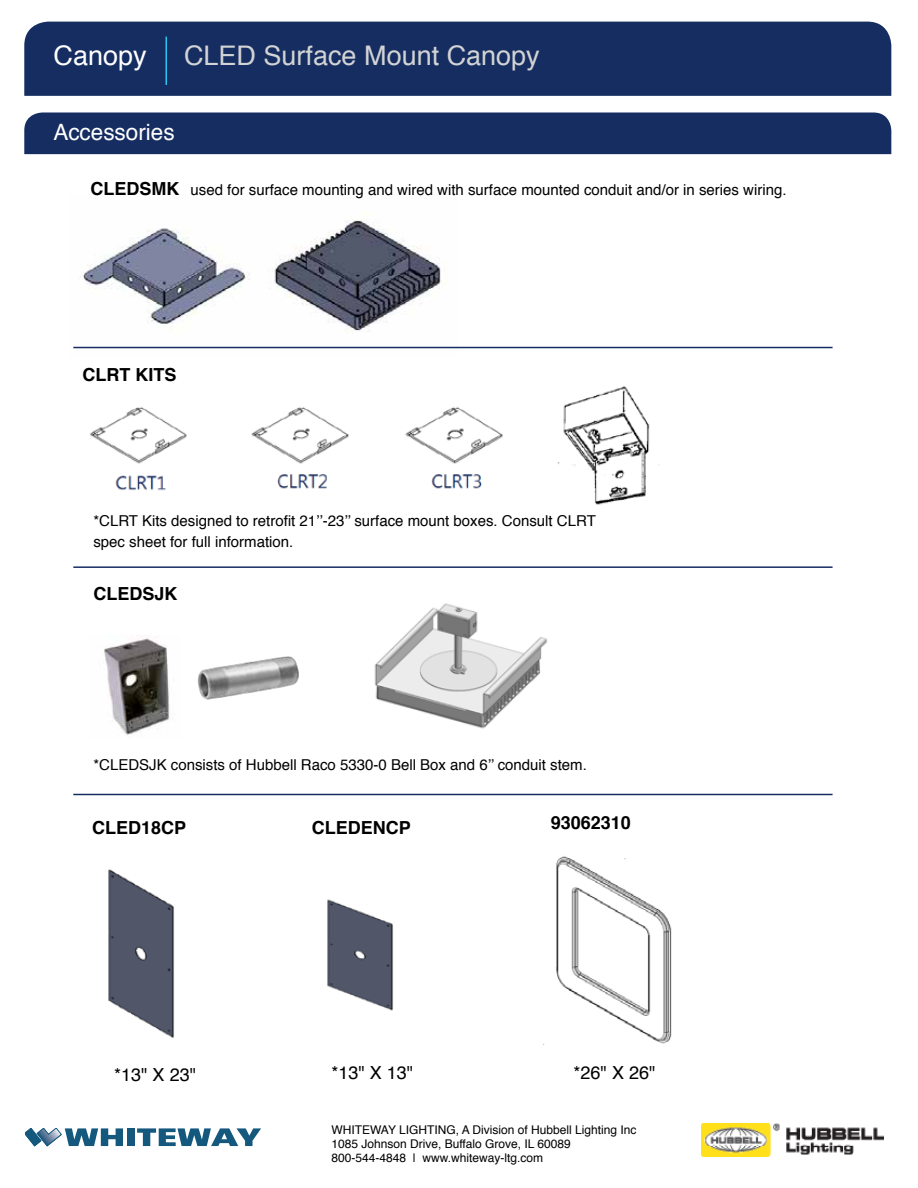
<style>
.page{position:relative;width:918px;height:1188px;background:#fff}
.page>*{position:absolute;margin:0;border:0;box-sizing:border-box;transform-origin:0 0}
.t1{font:27px "Helvetica";color:#d1d3d4}
.t2{font:27px "Helvetica";color:#fff}
.t3{font:22.5px "Helvetica";color:#fff}
.t4{font:700 18px "Helvetica";color:#000}
.t5{font:18px "Helvetica";color:#000}
.t6{font:15px/21.6px "Helvetica";color:#000}
.t7{font:12px/14.4px "Helvetica";color:#000}
</style>
<div class="page">
<div style="left:24px;top:22px;width:867px;height:74px;background:#162d61"></div>
<hr style="left:165px;top:37px;width:2px;height:48px;background:#2ac5f4">
<svg style="left:25px;top:1128px;width:98px;height:18px"></svg>
<div style="left:127px;top:1128px;width:8px;height:18px;background:#14587d"></div>
<svg style="left:137px;top:1128px;width:124px;height:18px"></svg>
<img style="left:701px;top:1124px;width:183px;height:32px">
<div style="left:24px;top:112px;width:867px;height:42px;background:#162d61"></div>
<img style="left:73px;top:212px;width:385px;height:137px">
<img style="left:89px;top:407px;width:414px;height:84px">
<img style="left:557px;top:386px;width:102px;height:119px">
<img style="left:104px;top:635px;width:66px;height:100px">
<img style="left:197px;top:656px;width:102px;height:44px">
<img style="left:108px;top:869px;width:66px;height:169px">
<img style="left:327px;top:899px;width:66px;height:112px">
<img style="left:556px;top:856px;width:116px;height:188px">
<img style="left:374px;top:603px;width:174px;height:126px">
<hr style="left:73px;top:347px;width:760px;height:1px;background:#162d61">
<hr style="left:73px;top:566px;width:760px;height:2px;background:#162d61">
<hr style="left:73px;top:794px;width:760px;height:1px;background:#162d61">
<h1 class="t2" style="left:54px;top:35px;width:95px">Canopy</h1>
<h1 class="t1" style="left:184px;top:35px;width:357px">CLED Surface Mount Canopy</h1>
<h2 class="t3" style="left:53px;top:115px;width:123px">Accessories</h2>
<p class="t4" style="left:91px;top:174px;width:90px">CLEDSMK</p>
<p class="t6" style="left:190px;top:180px;width:598px">used for surface mounting and wired with surface mounted conduit and/or in series wiring.</p>
<p class="t4" style="left:82px;top:360px;width:95px">CLRT KITS</p>
<p class="t6" style="left:93px;top:510px;width:504px">*CLRT Kits designed to retrofit 21’’-23’’ surface mount boxes. Consult CLRT spec sheet for full information.</p>
<p class="t4" style="left:93px;top:579px;width:86px">CLEDSJK</p>
<p class="t6" style="left:93px;top:754px;width:495px">*CLEDSJK consists of Hubbell Raco 5330-0 Bell Box and 6’’ conduit stem.</p>
<p class="t4" style="left:92px;top:813px;width:96px">CLED18CP</p>
<p class="t4" style="left:312px;top:813px;width:100px">CLEDENCP</p>
<p class="t4" style="left:551px;top:808px;width:82px">93062310</p>
<p class="t5" style="left:114px;top:1060px;width:83px">*13" X 23"</p>
<p class="t5" style="left:331px;top:1059px;width:83px">*13" X 13"</p>
<p class="t5" style="left:574px;top:1059px;width:83px">*26" X 26"</p>
<p class="t7" style="left:331px;top:1123px;width:307px">WHITEWAY LIGHTING, A Division of Hubbell Lighting Inc<br>1085 Johnson Drive, Buffalo Grove, IL 60089<br>800-544-4848 | www.whiteway-ltg.com</p>
</div>
